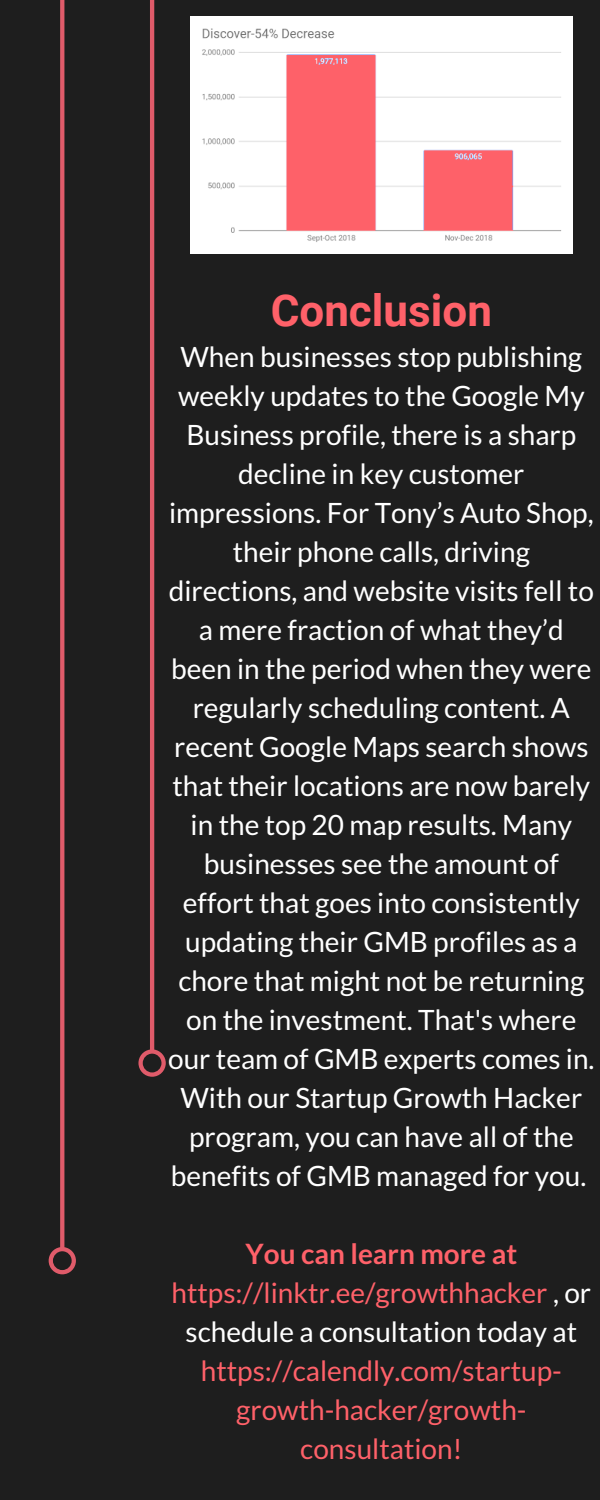
<style>
.page{position:relative;width:600px;height:1500px;background:#1e1e1e}
.page>*{position:absolute;margin:0;border:0;box-sizing:border-box;transform-origin:0 0}
.t1{font:700 44px "Roboto";color:#ff6169}
.t2{font:28px/39px "Lato";color:#fff;text-align:center}
.t3{font:28px/39px "Lato";color:#ff6169;text-align:center}
.s1{font-weight:700;color:#ff6169}
.s2{color:#ff6169}
</style>
<div class="page">
<img style="left:190px;top:16px;width:383px;height:238px">
<svg style="left:49px;top:0;width:27px;height:1274px"></svg>
<svg style="left:138px;top:0;width:28px;height:1077px"></svg>
<h1 class="t1" style="left:271px;top:285px;width:223px">Conclusion</h1>
<p class="t2" style="left:168px;top:337px;width:428px">When businesses stop publishing weekly updates to the Google My<br>Business profile, there is a sharp decline in key customer impressions. For Tony’s Auto Shop, their phone calls, driving directions, and website visits fell to a mere fraction of what they’d been in the period when they were regularly scheduling content. A recent Google Maps search shows that their locations are now barely in the top 20 map results. Many businesses see the amount of effort that goes into consistently updating their GMB profiles as a chore that might not be returning on the investment. That's where our team of GMB experts comes in.<br>With our Startup Growth Hacker program, you can have all of the benefits of GMB managed for you.</p>
<p class="t2" style="left:172px;top:1234px;width:421px"><span class="s1">You can learn more at </span><span class="s2">https://linktr.ee/growthhacker</span> , or schedule a consultation today at</p>
<p class="t3" style="left:201px;top:1351px;width:363px">https://calendly.com/startup&shy;growth-hacker/growth&shy;consultation!</p>
</div>
